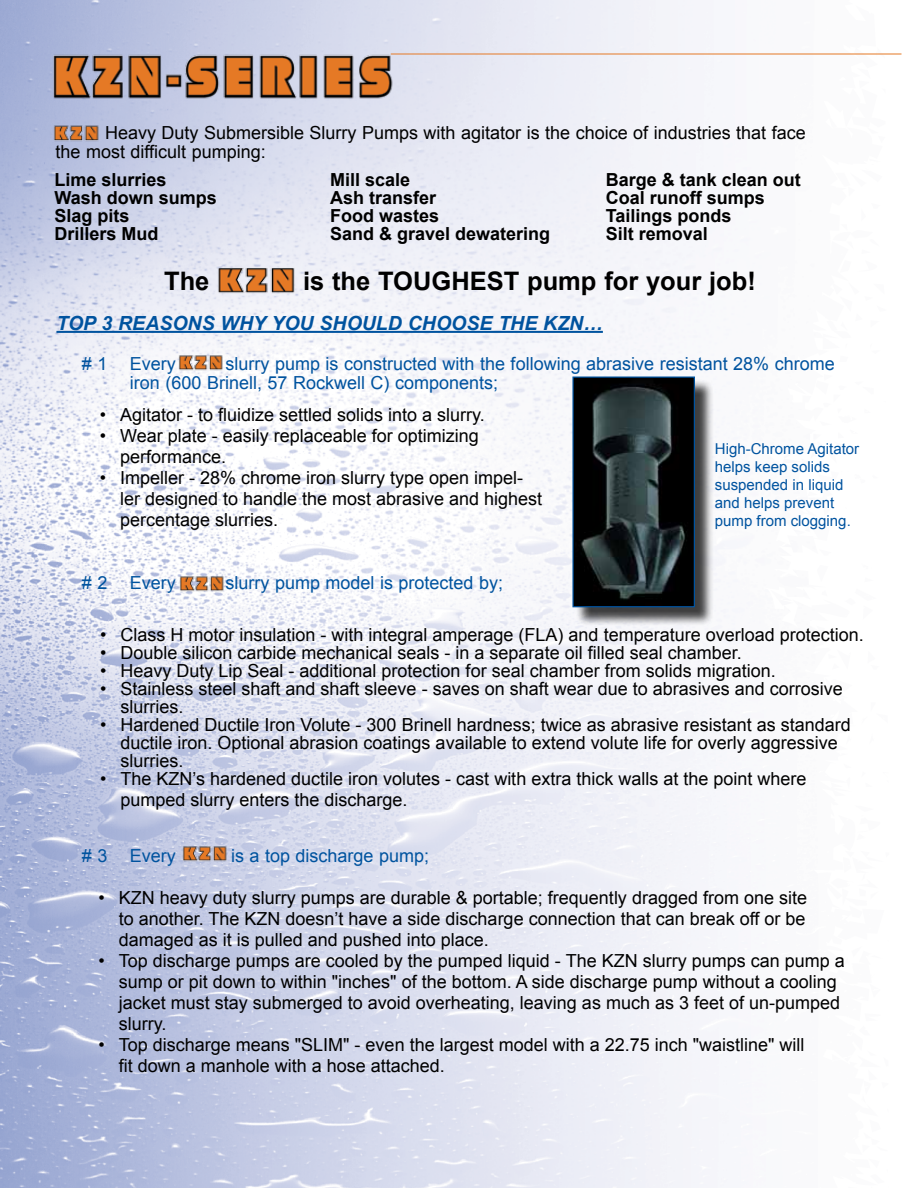
<style>
.page{position:relative;width:918px;height:1188px;background:#fff}
.page>*{position:absolute;margin:0;border:0;box-sizing:border-box;transform-origin:0 0}
.t1{font:700 25.5px "Arial";color:#000}
.t2{font:italic 700 19.5px "Arial";color:#00539f}
.t3{font:18px/21px "Arial";color:#000}
.t4{font:18px/19.5px "Arial";color:#00539f}
.t5{font:700 18px/18px "Arial";color:#000}
.t6{font:15px/18px "Arial";color:#00539f}
</style>
<div class="page">
<img style="left:0;top:0;width:884px;height:1188px">
<hr style="left:391px;top:54px;width:511px;height:1px;background:#e57925">
<hr style="left:56px;top:331px;width:547px;height:2px;background:#00539f">
<img style="left:47px;top:35px;width:350px;height:83px">
<img style="left:52px;top:120px;width:47px;height:27px">
<img style="left:176px;top:350px;width:48px;height:27px">
<img style="left:177px;top:570px;width:48px;height:27px">
<img style="left:180px;top:840px;width:48px;height:27px">
<img style="left:214px;top:256px;width:83px;height:48px">
<div style="left:575px;top:379px;width:138px;height:247px;background:#000;opacity:.75"></div>
<img style="left:574px;top:379px;width:119px;height:226px">
<div style="left:572px;top:377px;width:123px;height:230px;border:1px solid #00539f"></div>
<p class="t3" style="left:56px;top:123px;width:752px;line-height:19.5px;text-indent:50px">Heavy Duty Submersible Slurry Pumps with agitator is the choice of industries that face the most difficult pumping:</p>
<p class="t5" style="left:55px;top:171px;width:164px">Lime slurries<br>Wash down sumps<br>Slag pits<br>Drillers Mud</p>
<p class="t5" style="left:330px;top:171px;width:222px">Mill scale<br>Ash transfer<br>Food wastes<br>Sand &amp; gravel dewatering</p>
<p class="t5" style="left:606px;top:171px;width:197px">Barge &amp; tank clean out<br>Coal runoff sumps<br>Tailings ponds<br>Silt removal</p>
<h1 class="t1" style="left:164px;top:264px;width:47px">The</h1>
<h1 class="t1" style="left:303px;top:264px;width:454px">is the TOUGHEST pump for your job!</h1>
<p class="t2" style="left:56px;top:310px;width:548px">TOP 3 REASONS WHY YOU SHOULD CHOOSE THE KZN…</p>
<p class="t4" style="left:82px;top:354px;width:96px"># 1 Every</p>
<p class="t4" style="left:130px;top:354px;width:706px;text-indent:96px">slurry pump is constructed with the following abrasive resistant 28% chrome iron (600 Brinell, 57 Rockwell C) components;</p>
<p class="t3" style="left:100px;top:405px;width:387px">• Agitator - to fluidize settled solids into a slurry.</p>
<p class="t3" style="left:120px;top:426px;width:360px;text-indent:-20px">• Wear plate - easily replaceable for optimizing performance.</p>
<p class="t3" style="left:120px;top:468px;width:424px;text-indent:-20px">• Impeller - 28% chrome iron slurry type open impel&shy;ler designed to handle the most abrasive and highest percentage slurries.</p>
<p class="t4" style="left:82px;top:573px;width:96px"># 2 Every</p>
<p class="t4" style="left:226px;top:573px;width:279px">slurry pump model is protected by;</p>
<p class="t6" style="left:715px;top:440px;width:146px">High-Chrome Agitator helps keep solids suspended in liquid and helps prevent pump from clogging.</p>
<p class="t3" style="left:100px;top:624px;width:765px">• Class H motor insulation - with integral amperage (FLA) and temperature overload protection.</p>
<p class="t3" style="left:100px;top:642px;width:643px">• Double silicon carbide mechanical seals - in a separate oil filled seal chamber.</p>
<p class="t3" style="left:100px;top:660px;width:677px">• Heavy Duty Lip Seal - additional protection for seal chamber from solids migration.</p>
<p class="t3" style="left:121px;top:680px;width:724px;line-height:18px;text-indent:-20px">• Stainless steel shaft and shaft sleeve - saves on shaft wear due to abrasives and corrosive slurries.</p>
<p class="t3" style="left:121px;top:716px;width:732px;line-height:18px;text-indent:-20px">• Hardened Ductile Iron Volute - 300 Brinell hardness; twice as abrasive resistant as standard ductile iron. Optional abrasion coatings available to extend volute life for overly aggressive slurries.</p>
<p class="t3" style="left:121px;top:768px;width:687px;text-indent:-20px">• The KZN’s hardened ductile iron volutes - cast with extra thick walls at the point where pumped slurry enters the discharge.</p>
<p class="t4" style="left:82px;top:846px;width:96px"># 3 Every</p>
<p class="t4" style="left:231px;top:846px;width:200px">is a top discharge pump;</p>
<p class="t3" style="left:119px;top:888px;width:690px;text-align:justify;text-indent:-20px">• KZN heavy duty slurry pumps are durable &amp; portable; frequently dragged from one site to another. The KZN doesn’t have a side discharge connection that can break off or be damaged as it is pulled and pushed into place.</p>
<p class="t3" style="left:119px;top:951px;width:728px;text-indent:-20px">• Top discharge pumps are cooled by the pumped liquid - The KZN slurry pumps can pump a sump or pit down to within "inches" of the bottom. A side discharge pump without a cooling jacket must stay submerged to avoid overheating, leaving as much as 3 feet of un-pumped slurry.</p>
<p class="t3" style="left:119px;top:1035px;width:687px;text-indent:-20px">• Top discharge means "SLIM" - even the largest model with a 22.75 inch "waistline" will fit down a manhole with a hose attached.</p>
</div>
